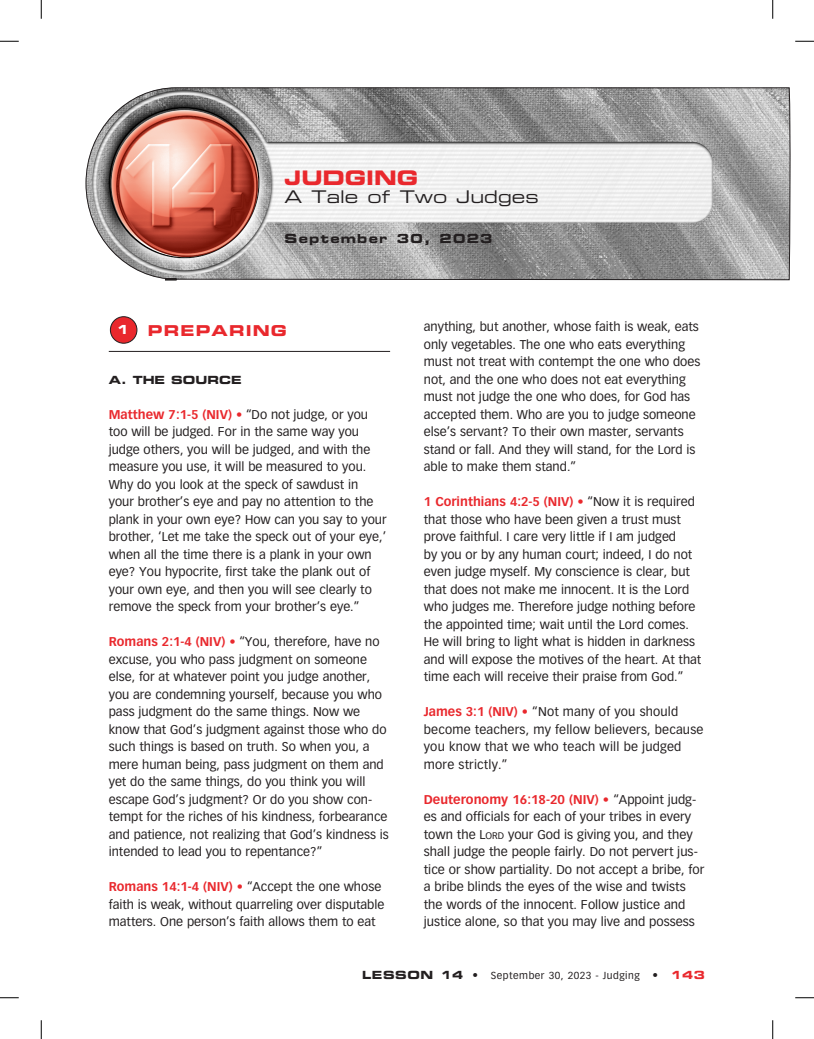
<style>
.page{position:relative;width:814px;height:1039px;background:#fff}
.page>*{position:absolute;margin:0;border:0;box-sizing:border-box;transform-origin:0 0}
.t1{font:20px "Eurostile Bold Extended Two";color:#e9282d}
.t2{font:17.5px "Eurostile Extended Two";color:#231f20}
.t3{font:15px "Eurostile Bold Extended Two";letter-spacing:.075em;color:#e9282d}
.t4{font:12.5px/17.5px "Vectora LH";color:#231f20}
.t5{font:12.5px "Eurostile Bold Extended Two";letter-spacing:.1em;color:#231f20}
.t6{font:12.5px "Eurostile Bold Extended Two";color:#fff}
.t7{font:11.25px "Eurostile Bold Extended Two";color:#231f20}
.t8{font:10px "Vectora LH";letter-spacing:.05em;color:#231f20}
.s1{font-weight:700;color:#e9282d}
.s2{font-style:inherit}
.s3{font-size:9.38px}
.s4{font-family:"Eurostile Bold Extended Two";font-size:11.25px}
.s5{font-size:11.25px}
.s6{font-family:"Eurostile Bold Extended Two";font-size:11.25px;color:#e9282d}
</style>
<div class="page">
<svg style="left:85px;top:87px;width:705px;height:193px"></svg>
<img style="left:111px;top:110px;width:147px;height:147px;border-radius:73px">
<hr style="left:109px;top:351px;width:281px;height:1px;background:#231f20">
<div style="left:110px;top:317px;width:27px;height:26px;background:#e9282d;border-radius:50%"></div>
<div style="left:110px;top:316px;width:27px;height:28px;border:1px solid #231f20;border-radius:50%"></div>
<svg style="left:0;top:40px;width:19px;height:2px"></svg>
<svg style="left:795px;top:40px;width:19px;height:2px"></svg>
<svg style="left:0;top:997px;width:19px;height:1px"></svg>
<svg style="left:795px;top:997px;width:19px;height:1px"></svg>
<svg style="left:40px;top:0;width:2px;height:19px"></svg>
<svg style="left:40px;top:1020px;width:2px;height:19px"></svg>
<svg style="left:772px;top:0;width:1px;height:19px"></svg>
<svg style="left:772px;top:1020px;width:1px;height:19px"></svg>
<h1 class="t1" style="left:284px;top:164px;width:135px">JUDGING</h1>
<h2 class="t2" style="left:284px;top:184px;width:256px">A Tale of Two Judges</h2>
<p class="t5" style="left:284px;top:230px;width:210px">September 30, 2023</p>
<p class="t6" style="left:116px;top:321px;width:14px">1</p>
<p class="t3" style="left:148px;top:320px;width:141px">PREPARING</p>
<p class="t7" style="left:109px;top:372px;width:134px">A. THE SOURCE</p>
<p class="t4" style="left:109px;top:406px;width:279px"><span class="s1">Matthew 7:1-5 (NIV) •</span> “Do not judge, or you too will be judged. For in the same way you judge others, you will be judged, and with the measure you use, it will be measured to you.<br>Why do you look at the speck of sawdust in<br>your brother’s eye and pay no attention to the plank in your own eye? How can you say to your brother, ‘Let me take the speck out of your eye,’ when all the time there is a plank in your own eye? You hypocrite, first take the plank out of your own eye, and then you will see clearly to remove the speck from your brother’s eye.”</p>
<p class="t4" style="left:109px;top:633px;width:282px"><span class="s1">Romans 2:1-4 (NIV) •</span> “You, therefore, have no excuse, you who pass judgment on someone else, for at whatever point you judge another, you are condemning yourself, because you who pass judgment do the same things. Now we know that God’s judgment against those who do such things is based on truth. So when you, a mere human being, pass judgment on them and yet do the same things, do you think you will escape God’s judgment? Or do you show con&shy;tempt for the riches of his kindness, forbearance and patience, not realizing that God’s kindness is intended to lead you to repentance?”</p>
<p class="t4" style="left:109px;top:878px;width:277px"><span class="s1">Romans 14:1-4 (NIV) •</span> “Accept the one whose faith is weak, without quarreling over disputable matters. One person’s faith allows them to eat</p>
<p class="t4" style="left:424px;top:318px;width:278px">anything, but another, whose faith is weak, eats only vegetables. The one who eats everything must not treat with contempt the one who does not, and the one who does not eat everything must not judge the one who does, for God has accepted them. Who are you to judge someone else’s servant? To their own master, servants stand or fall. And they will stand, for the Lord is able to make them stand.”</p>
<p class="t4" style="left:424px;top:493px;width:279px"><span class="s1">1 Corinthians 4:2-5 (NIV) •</span> “Now it is required that those who have been given a trust must prove faithful. I care very little if I am judged<br>by you or by any human court; indeed, I do not even judge myself. My conscience is clear, but that does not make me innocent. It is the Lord who judges me. Therefore judge nothing before the appointed time; wait until the Lord comes.<br>He will bring to light what is hidden in darkness and will expose the motives of the heart. At that time each will receive their praise from God.”</p>
<p class="t4" style="left:424px;top:703px;width:281px"><span class="s1">James 3:1 (NIV) •</span> “Not many of you should become teachers, my fellow believers, because you know that we who teach will be judged more strictly.”</p>
<p class="t4" style="left:424px;top:791px;width:282px"><span class="s1">Deuteronomy 16:18-20 (NIV) •</span> “Appoint judg&shy;es and officials for each of your tribes in every town the <span class="s2">L</span><span class="s3">ord</span> your God is giving you, and they shall judge the people fairly. Do not pervert jus&shy;tice or show partiality. Do not accept a bribe, for a bribe blinds the eyes of the wise and twists the words of the innocent. Follow justice and justice alone, so that you may live and possess</p>
<p class="t8" style="left:362px;top:969px;width:344px"><span class="s4">LESSON 14</span> <span class="s5">•</span> September 30, 2023 - Judging <span class="s5">•</span> <span class="s6">143</span></p>
</div>
